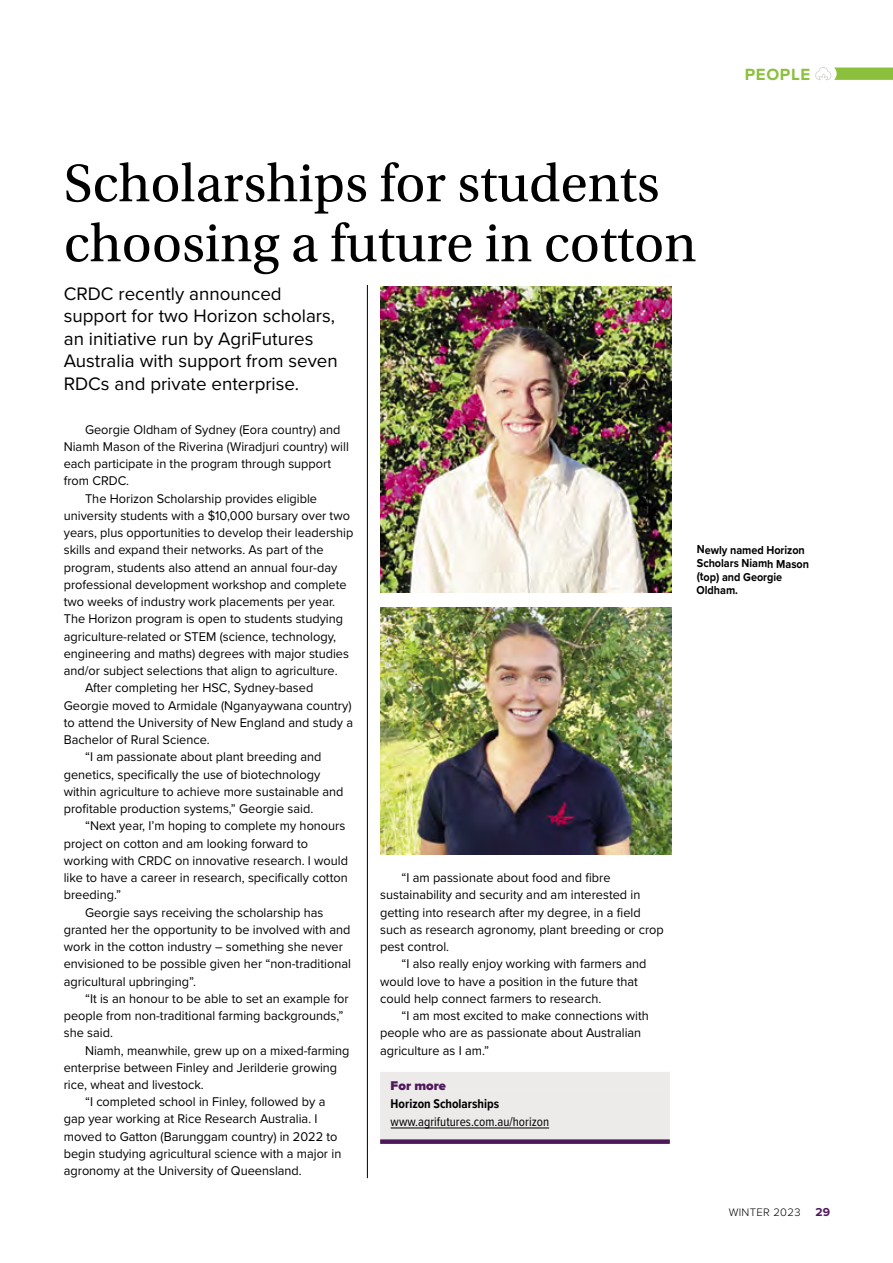
<style>
.page{position:relative;width:893px;height:1263px;background:#fff}
.page>*{position:absolute;margin:0;border:0;box-sizing:border-box;transform-origin:0 0}
.t1{font:55.5px/60px "Utopia Std";color:#000}
.t2{font:18.75px/22.5px "Proxima Nova";color:#000}
.t3{font:700 16.8px "Proxima Nova";letter-spacing:.04em;color:#8bc03c}
.t4{font:13.2px/17.2px "Proxima Nova";color:#000}
.t5{font:13.2px "Proxima Nova Cond";color:#000}
.t6{font:700 13.2px "Proxima Nova Cond";color:#000}
.t7{font:900 13.2px "Proxima Nova";color:#4f185b}
.t8{font:700 12px/13.4px "Proxima Nova";color:#000;scale:.9 1}
.t9{font:700 12px "Proxima Nova";color:#4f185b}
.t10{font:300 11.25px "Proxima Nova";letter-spacing:.03em;color:#000}
</style>
<div class="page">
<div style="left:380px;top:1072px;width:290px;height:18px;background:#edeaea"></div>
<div style="left:380px;top:1090px;width:290px;height:18px;background:#edeaea"></div>
<div style="left:380px;top:1108px;width:290px;height:18px;background:#edeaea"></div>
<div style="left:380px;top:1126px;width:290px;height:18px;background:#edeaea"></div>
<hr style="left:391px;top:1127px;width:158px;height:1px;background:#000">
<div style="left:380px;top:1139px;width:290px;height:5px;background:#4f185b"></div>
<hr style="left:367px;top:285px;width:1px;height:893px;background:#000">
<img style="left:380px;top:608px;width:291px;height:246px">
<img style="left:380px;top:286px;width:291px;height:306px">
<svg style="left:815px;top:67px;width:78px;height:13px"></svg>
<h1 class="t1" style="left:64px;top:154px;width:634px">Scholarships for students choosing a future in cotton</h1>
<p class="t3" style="left:745px;top:62px;width:67px">PEOPLE</p>
<h2 class="t2" style="left:64px;top:281px;width:275px">CRDC recently announced support for two Horizon scholars, an initiative run by AgriFutures<br>Australia with support from seven<br>RDCs and private enterprise.</h2>
<p class="t4" style="left:85px;top:420px;width:257px">Georgie Oldham of Sydney (Eora country) and</p>
<p class="t4" style="left:64px;top:437px;width:287px">Niamh Mason of the Riverina (Wiradjuri country) will</p>
<p class="t4" style="left:64px;top:454px;width:269px">each participate in the program through support</p>
<p class="t4" style="left:64px;top:472px;width:67px">from CRDC.</p>
<p class="t4" style="left:85px;top:489px;width:234px">The Horizon Scholarship provides eligible</p>
<p class="t4" style="left:64px;top:506px;width:288px">university students with a $10,000 bursary over two</p>
<p class="t4" style="left:64px;top:523px;width:291px">years, plus opportunities to develop their leadership</p>
<p class="t4" style="left:64px;top:541px;width:261px">skills and expand their networks. As part of the</p>
<p class="t4" style="left:64px;top:558px;width:275px">program, students also attend an annual four-day</p>
<p class="t4" style="left:64px;top:575px;width:284px">professional development workshop and complete</p>
<p class="t4" style="left:64px;top:592px;width:273px">two weeks of industry work placements per year.</p>
<p class="t4" style="left:64px;top:610px;width:281px">The Horizon program is open to students studying</p>
<p class="t4" style="left:64px;top:627px;width:274px">agriculture-related or STEM (science, technology,</p>
<p class="t4" style="left:64px;top:644px;width:287px">engineering and maths) degrees with major studies</p>
<p class="t4" style="left:64px;top:661px;width:275px">and/or subject selections that align to agriculture.</p>
<p class="t4" style="left:85px;top:679px;width:230px">After completing her HSC, Sydney-based</p>
<p class="t4" style="left:64px;top:696px;width:289px">Georgie moved to Armidale (Nganyaywana country)</p>
<p class="t4" style="left:64px;top:713px;width:291px">to attend the University of New England and study a</p>
<p class="t4" style="left:64px;top:730px;width:147px">Bachelor of Rural Science.</p>
<p class="t4" style="left:85px;top:748px;width:238px">“I am passionate about plant breeding and</p>
<p class="t4" style="left:64px;top:765px;width:258px">genetics, specifically the use of biotechnology</p>
<p class="t4" style="left:64px;top:782px;width:281px">within agriculture to achieve more sustainable and</p>
<p class="t4" style="left:64px;top:799px;width:251px">profitable production systems,” Georgie said.</p>
<p class="t4" style="left:85px;top:817px;width:262px">“Next year, I’m hoping to complete my honours</p>
<p class="t4" style="left:64px;top:834px;width:246px">project on cotton and am looking forward to</p>
<p class="t4" style="left:64px;top:851px;width:286px">working with CRDC on innovative research. I would</p>
<p class="t4" style="left:64px;top:868px;width:285px">like to have a career in research, specifically cotton</p>
<p class="t4" style="left:64px;top:886px;width:59px">breeding.”</p>
<p class="t4" style="left:85px;top:903px;width:240px">Georgie says receiving the scholarship has</p>
<p class="t4" style="left:64px;top:920px;width:288px">granted her the opportunity to be involved with and</p>
<p class="t4" style="left:64px;top:937px;width:281px">work in the cotton industry – something she never</p>
<p class="t4" style="left:64px;top:955px;width:289px">envisioned to be possible given her “non-traditional</p>
<p class="t4" style="left:64px;top:972px;width:134px">agricultural upbringing”.</p>
<p class="t4" style="left:85px;top:989px;width:265px">“It is an honour to be able to set an example for</p>
<p class="t4" style="left:64px;top:1006px;width:281px">people from non-traditional farming backgrounds,”</p>
<p class="t4" style="left:64px;top:1024px;width:51px">she said.</p>
<p class="t4" style="left:85px;top:1041px;width:266px">Niamh, meanwhile, grew up on a mixed-farming</p>
<p class="t4" style="left:64px;top:1058px;width:275px">enterprise between Finley and Jerilderie growing</p>
<p class="t4" style="left:64px;top:1075px;width:142px">rice, wheat and livestock.</p>
<p class="t4" style="left:85px;top:1093px;width:242px">“I completed school in Finley, followed by a</p>
<p class="t4" style="left:64px;top:1110px;width:255px">gap year working at Rice Research Australia. I</p>
<p class="t4" style="left:64px;top:1127px;width:275px">moved to Gatton (Barunggam country) in 2022 to</p>
<p class="t4" style="left:64px;top:1144px;width:279px">begin studying agricultural science with a major in</p>
<p class="t4" style="left:64px;top:1161px;width:240px">agronomy at the University of Queensland.</p>
<p class="t4" style="left:380px;top:868px;width:285px;text-indent:21px">“I am passionate about food and fibre sustainability and security and am interested in getting into research after my degree, in a field such as research agronomy, plant breeding or crop pest control.</p>
<p class="t4" style="left:380px;top:955px;width:268px;text-indent:21px">“I also really enjoy working with farmers and would love to have a position in the future that could help connect farmers to research.</p>
<p class="t4" style="left:380px;top:1006px;width:270px;text-indent:21px">“I am most excited to make connections with people who are as passionate about Australian agriculture as I am.”</p>
<p class="t7" style="left:391px;top:1076px;width:57px">For more</p>
<p class="t6" style="left:391px;top:1094px;width:110px">Horizon Scholarships</p>
<p class="t5" style="left:391px;top:1112px;width:160px">www.agrifutures.com.au/horizon</p>
<p class="t8" style="left:697px;top:543px;width:127px">Newly named Horizon<br>Scholars Niamh Mason (top) and Georgie<br>Oldham.</p>
<p class="t10" style="left:729px;top:1203px;width:73px">WINTER 2023</p>
<p class="t9" style="left:815px;top:1203px;width:16px">29</p>
</div>
